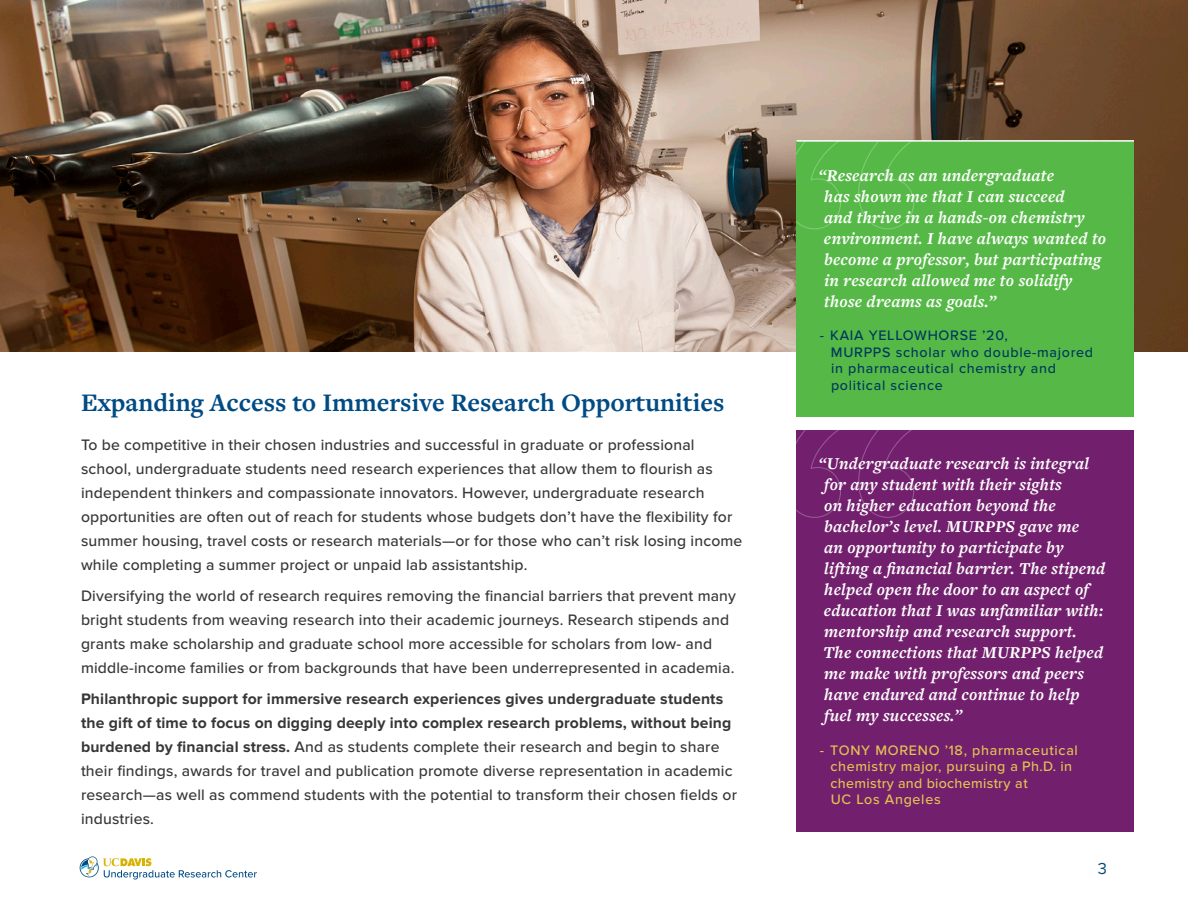
<style>
.page{position:relative;width:1188px;height:918px;background:#fff}
.page>*{position:absolute;margin:0;border:0;box-sizing:border-box;transform-origin:0 0}
.header1{font:700 26.25px "Freight Text Pro";color:#004b84}
.quote{font:italic 700 17.25px/21px "Freight Text Pro";letter-spacing:.015em;color:#fff}
.t1{font:16.5px "Proxima Nova";color:#004b84}
.text-body{font:500 15.75px/24px "Proxima Nova";letter-spacing:.01em;color:#373738}
.quotes-attribute{font:500 14.25px/16.5px "Proxima Nova";letter-spacing:.04em;color:#e3c252}
.quotes-attribute-2{font:500 14.25px/16.5px "Proxima Nova";letter-spacing:.05em;color:#00395c}
.s1{font-weight:700}
</style>
<div class="page">
<img style="left:0;top:0;width:1188px;height:352px">
<div style="left:796px;top:430px;width:338px;height:401px;background:#72206d"></div>
<svg style="left:796px;top:430px;width:119px;height:88px"></svg>
<div style="left:796px;top:141px;width:338px;height:276px;background:#56b947"></div>
<svg style="left:796px;top:142px;width:118px;height:88px"></svg>
<hr style="left:796px;top:140px;width:338px;height:2px;background:#fff">
<svg style="left:80px;top:856px;width:177px;height:24px"></svg>
<p class="header1" style="left:81px;top:385px;width:645px">Expanding Access to Immersive Research Opportunities</p>
<p class="text-body" style="left:81px;top:433px;width:663px">To be competitive in their chosen industries and successful in graduate or professional school, undergraduate students need research experiences that allow them to flourish as independent thinkers and compassionate innovators. However, undergraduate research opportunities are often out of reach for students whose budgets don’t have the flexibility for summer housing, travel costs or research materials—or for those who can’t risk losing income while completing a summer project or unpaid lab assistantship.</p>
<p class="text-body" style="left:81px;top:584px;width:657px">Diversifying the world of research requires removing the financial barriers that prevent many bright students from weaving research into their academic journeys. Research stipends and grants make scholarship and graduate school more accessible for scholars from low- and middle-income families or from backgrounds that have been underrepresented in academia.</p>
<p class="text-body" style="left:81px;top:687px;width:658px"><span class="s1">Philanthropic support for immersive research experiences gives undergraduate students the gift of time to focus on digging deeply into complex research problems, without being burdened by financial stress.</span> And as students complete their research and begin to share their findings, awards for travel and publication promote diverse representation in academic research—as well as commend students with the potential to transform their chosen fields or industries.</p>
<p class="quote" style="left:824px;top:164px;width:284px;text-indent:-5px">“Research as an undergraduate<br>has shown me that I can succeed<br>and thrive in a hands-on chemistry environment. I have always wanted to become a professor, but participating in research allowed me to solidify those dreams as goals.”</p>
<p class="quotes-attribute-2" style="left:831px;top:328px;width:264px;text-indent:-11px">- KAIA YELLOWHORSE ’20,<br>MURPPS scholar who double-majored in pharmaceutical chemistry and political science</p>
<p class="quote" style="left:819px;top:452px;width:288px">“Undergraduate research is integral for any student with their sights<br>on higher education beyond the bachelor’s level. MURPPS gave me<br>an opportunity to participate by lifting a financial barrier. The stipend helped open the door to an aspect of education that I was unfamiliar with: mentorship and research support.<br>The connections that MURPPS helped me make with professors and peers have endured and continue to help fuel my successes.”</p>
<p class="quotes-attribute" style="left:831px;top:742px;width:249px;text-indent:-11px">- TONY MORENO ’18, pharmaceutical chemistry major, pursuing a Ph.D. in chemistry and biochemistry at<br>UC Los Angeles</p>
<p class="t1" style="left:1098px;top:859px;width:11px">3</p>
</div>
